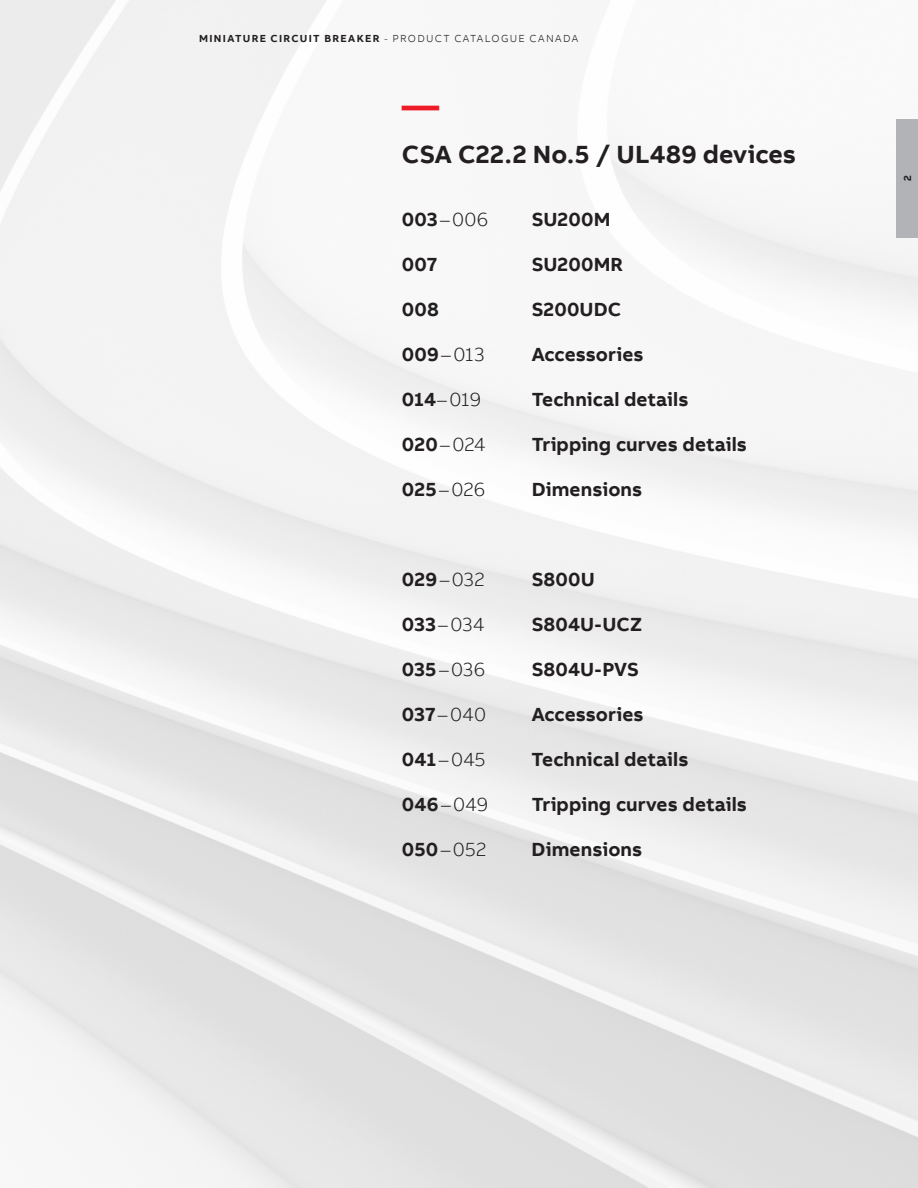
<style>
.page{position:relative;width:918px;height:1188px;background:#fff}
.page>*{position:absolute;margin:0;border:0;box-sizing:border-box;transform-origin:0 0}
.Headline_L_25pt_30pt{font:700 37.5px "AB Bvoice";color:#ee1c28}
.Headline_L_25pt_30pt-2{font:700 25.5px "AB Bvoice";letter-spacing:.005em;color:#231f20}
.Table_of_Content_13p{font:700 19.5px "AB Bvoice";letter-spacing:.005em;color:#231f20}
.Table_of_Content_13p-2{font:300 19.5px "AB Bvoice";letter-spacing:.005em;color:#231f20}
.Header_Information_7{font:700 10.5px "AB Bvoice";letter-spacing:.13em;color:#231f20}
.s1{font-weight:300}
.s2{font-weight:700}
</style>
<div class="page">
<div style="left:897px;top:119px;width:21px;height:119px;background:#b2b3b7"></div>
<p class="Header_Information_7" style="left:199px;top:31px;width:381px">MINIATURE CIRCUIT BREAKER <span class="s1">- PRODUCT CATALOGUE CANADA</span></p>
<p class="Headline_L_25pt_30pt" style="left:402px;top:81px;width:39px">—</p>
<p class="Headline_L_25pt_30pt-2" style="left:402px;top:138px;width:396px">CSA C22.2 No.5 / UL489 devices</p>
<p class="Table_of_Content_13p-2" style="left:402px;top:208px;width:88px"><span class="s2">003</span>–006</p>
<p class="Table_of_Content_13p" style="left:532px;top:207px;width:80px">SU200M</p>
<p class="Table_of_Content_13p" style="left:402px;top:252px;width:37px">007</p>
<p class="Table_of_Content_13p" style="left:532px;top:252px;width:93px">SU200MR</p>
<p class="Table_of_Content_13p" style="left:402px;top:297px;width:39px">008</p>
<p class="Table_of_Content_13p" style="left:532px;top:297px;width:91px">S200UDC</p>
<p class="Table_of_Content_13p-2" style="left:402px;top:343px;width:84px"><span class="s2">009</span>–013</p>
<p class="Table_of_Content_13p" style="left:532px;top:342px;width:114px">Accessories</p>
<p class="Table_of_Content_13p-2" style="left:402px;top:388px;width:81px"><span class="s2">014</span>–019</p>
<p class="Table_of_Content_13p" style="left:532px;top:387px;width:159px">Technical details</p>
<p class="Table_of_Content_13p-2" style="left:402px;top:433px;width:85px"><span class="s2">020</span>–024</p>
<p class="Table_of_Content_13p" style="left:532px;top:432px;width:217px">Tripping curves details</p>
<p class="Table_of_Content_13p-2" style="left:402px;top:478px;width:85px"><span class="s2">025</span>–026</p>
<p class="Table_of_Content_13p" style="left:532px;top:477px;width:112px">Dimensions</p>
<p class="Table_of_Content_13p-2" style="left:402px;top:568px;width:84px"><span class="s2">029</span>–032</p>
<p class="Table_of_Content_13p" style="left:532px;top:567px;width:65px">S800U</p>
<p class="Table_of_Content_13p-2" style="left:402px;top:613px;width:84px"><span class="s2">033</span>–034</p>
<p class="Table_of_Content_13p" style="left:532px;top:612px;width:112px">S804U-UCZ</p>
<p class="Table_of_Content_13p-2" style="left:402px;top:658px;width:85px"><span class="s2">035</span>–036</p>
<p class="Table_of_Content_13p" style="left:532px;top:657px;width:109px">S804U-PVS</p>
<p class="Table_of_Content_13p-2" style="left:402px;top:703px;width:86px"><span class="s2">037</span>–040</p>
<p class="Table_of_Content_13p" style="left:532px;top:702px;width:114px">Accessories</p>
<p class="Table_of_Content_13p-2" style="left:402px;top:748px;width:85px"><span class="s2">041</span>–045</p>
<p class="Table_of_Content_13p" style="left:532px;top:747px;width:159px">Technical details</p>
<p class="Table_of_Content_13p-2" style="left:402px;top:793px;width:88px"><span class="s2">046</span>–049</p>
<p class="Table_of_Content_13p" style="left:532px;top:792px;width:217px">Tripping curves details</p>
<p class="Table_of_Content_13p-2" style="left:402px;top:838px;width:86px"><span class="s2">050</span>–052</p>
<p class="Table_of_Content_13p" style="left:532px;top:837px;width:112px">Dimensions</p>
<p class="Header_Information_7" style="left:901px;top:181px;width:7px;rotate:-90deg">2</p>
</div>
